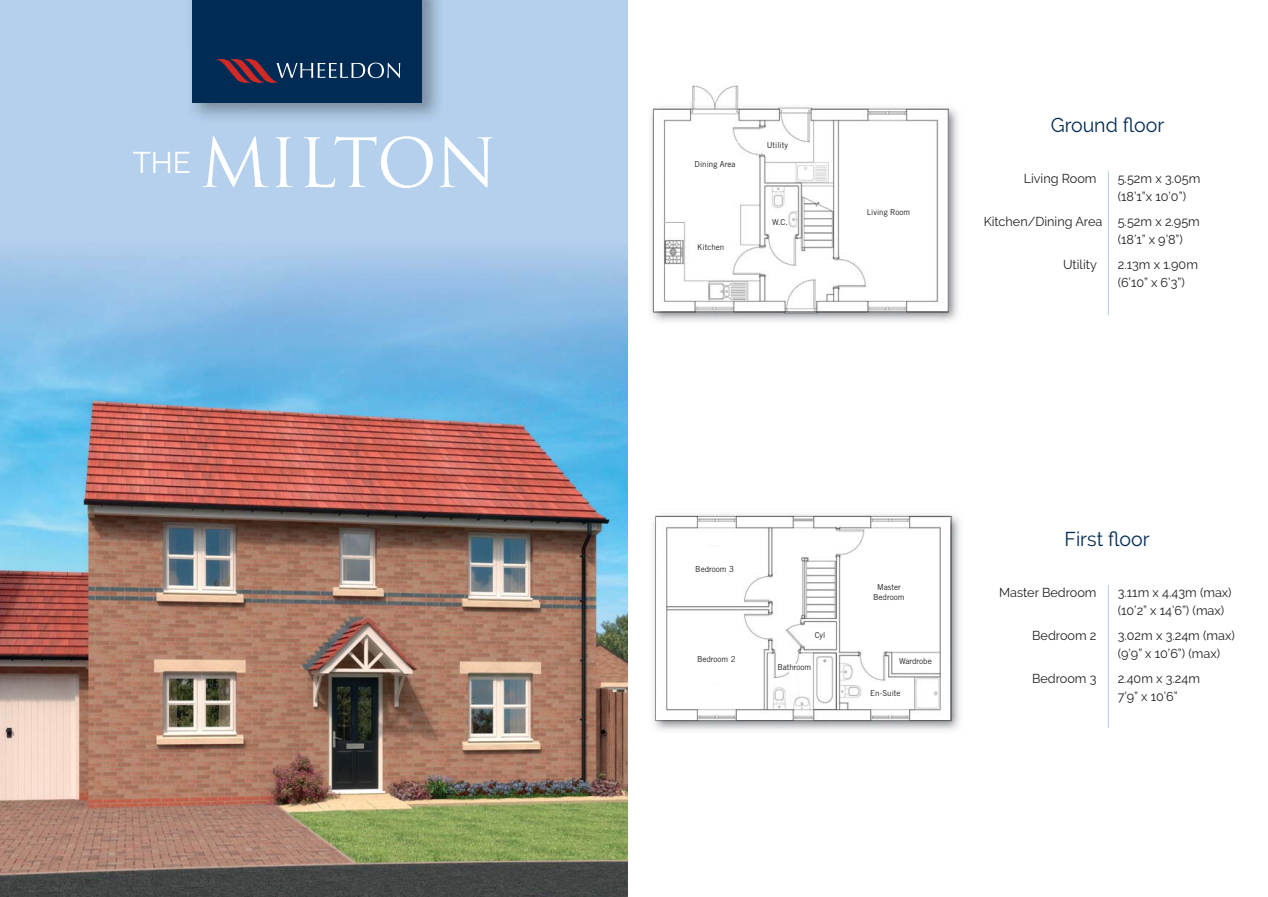
<style>
.page{position:relative;width:1268px;height:897px;background:#fff}
.page>*{position:absolute;margin:0;border:0;box-sizing:border-box;transform-origin:0 0}
.t1{font:66px "Trajan Pro";letter-spacing:-.03em;color:#fff}
.t2{font:19.95px "Raleway Regular+KYOPPF";color:#002b54}
.t3{font:19.95px "Raleway Regular+GLLQAD";color:#002b54}
.t4{font:12.9px/18.1px "Raleway Regular+GLLQAD";color:#231f20}
.t5{font:12.9px/18.1px "Raleway Regular+KYOPPF";color:#231f20}
.t6{font:8.25px/9.9px "Trade Gothic+PXUMVB";color:#231f20;text-align:center}
.t7{font:8.25px "Trade Gothic+LPWOSU";color:#231f20}
</style>
<div class="page">
<div style="left:0;top:0;width:628px;height:607px;background:#b5d0ed"></div>
<img style="left:0;top:398px;width:628px;height:499px">
<img style="left:0;top:249px;width:628px;height:149px">
<img style="left:192px;top:0;width:247px;height:118px">
<div style="left:193px;top:0;width:229px;height:102px;background:#002b54"></div>
<svg style="left:216px;top:59px;width:184px;height:24px"></svg>
<img style="left:651px;top:85px;width:307px;height:236px">
<div style="left:864px;top:187px;width:49px;height:50px;background:#fff"></div>
<div style="left:693px;top:142px;width:44px;height:45px;background:#fff"></div>
<div style="left:691px;top:232px;width:39px;height:33px;background:#fff"></div>
<div style="left:765px;top:135px;width:25px;height:21px;background:#fff"></div>
<img style="left:653px;top:514px;width:307px;height:216px">
<div style="left:868px;top:571px;width:42px;height:43px;background:#fff"></div>
<div style="left:694px;top:637px;width:45px;height:45px;background:#fff"></div>
<div style="left:694px;top:547px;width:42px;height:46px;background:#fff"></div>
<div style="left:893px;top:654px;width:45px;height:16px;background:#fff"></div>
<div style="left:863px;top:686px;width:45px;height:16px;background:#fff"></div>
<div style="left:807px;top:627px;width:26px;height:17px;background:#fff"></div>
<div style="left:790px;top:656px;width:5px;height:38px;background:#fff"></div>
<div style="left:790px;top:678px;width:7px;height:16px;background:#fff"></div>
<div style="left:777px;top:664px;width:35px;height:8px;background:#fff"></div>
<hr style="left:1108px;top:585px;width:1px;height:143px;background:#b5d0ed">
<hr style="left:1108px;top:171px;width:1px;height:143px;background:#b5d0ed">
<h1 class="t1" style="left:133px;top:125px;width:366px"><sup>THE</sup> MILTON</h1>
<p class="t7" style="left:695px;top:161px;width:42px">Dining Area</p>
<p class="t7" style="left:697px;top:244px;width:29px">Kitchen</p>
<p class="t7" style="left:767px;top:142px;width:23px">Utility</p>
<p class="t7" style="left:772px;top:219px;width:17px">W.C.</p>
<p class="t7" style="left:867px;top:208px;width:45px">Living Room</p>
<h2 class="t2" style="left:1051px;top:117px;width:115px">Ground floor</h2>
<p class="t5" style="left:1024px;top:171px;width:74px">Living Room</p>
<p class="t5" style="left:1118px;top:171px;width:84px">5.52m x 3.05m (18’1”x 10’0”)</p>
<p class="t5" style="left:1118px;top:214px;width:84px;text-indent:-134px">Kitchen/Dining Area 5.52m x 2.95m (18’1” x 9’8”)</p>
<p class="t5" style="left:1063px;top:257px;width:35px">Utility</p>
<p class="t5" style="left:1118px;top:257px;width:82px">2.13m x 1.90m (6’10” x 6’3”)</p>
<p class="t6" style="left:695px;top:565px;width:40px">Bedroom 3</p>
<p class="t6" style="left:697px;top:655px;width:40px">Bedroom 2</p>
<p class="t6" style="left:815px;top:631px;width:12px">Cyl</p>
<p class="t6" style="left:777px;top:663px;width:35px">Bathroom</p>
<p class="t6" style="left:873px;top:583px;width:33px">Master<br>Bedroom</p>
<p class="t6" style="left:899px;top:657px;width:34px">Wardrobe</p>
<p class="t6" style="left:870px;top:689px;width:32px">En-Suite</p>
<h2 class="t3" style="left:1064px;top:531px;width:87px">First floor</h2>
<p class="t4" style="left:999px;top:584px;width:99px">Master Bedroom</p>
<p class="t4" style="left:1118px;top:584px;width:115px">3.11m x 4.43m (max) (10’2” x 14’6”) (max)</p>
<p class="t4" style="left:1032px;top:627px;width:66px">Bedroom 2</p>
<p class="t4" style="left:1118px;top:627px;width:119px">3.02m x 3.24m (max) (9’9” x 10’6”) (max)</p>
<p class="t4" style="left:1032px;top:670px;width:66px">Bedroom 3</p>
<p class="t4" style="left:1118px;top:670px;width:84px">2.40m x 3.24m<br>7’9” x 10’6”</p>
</div>
